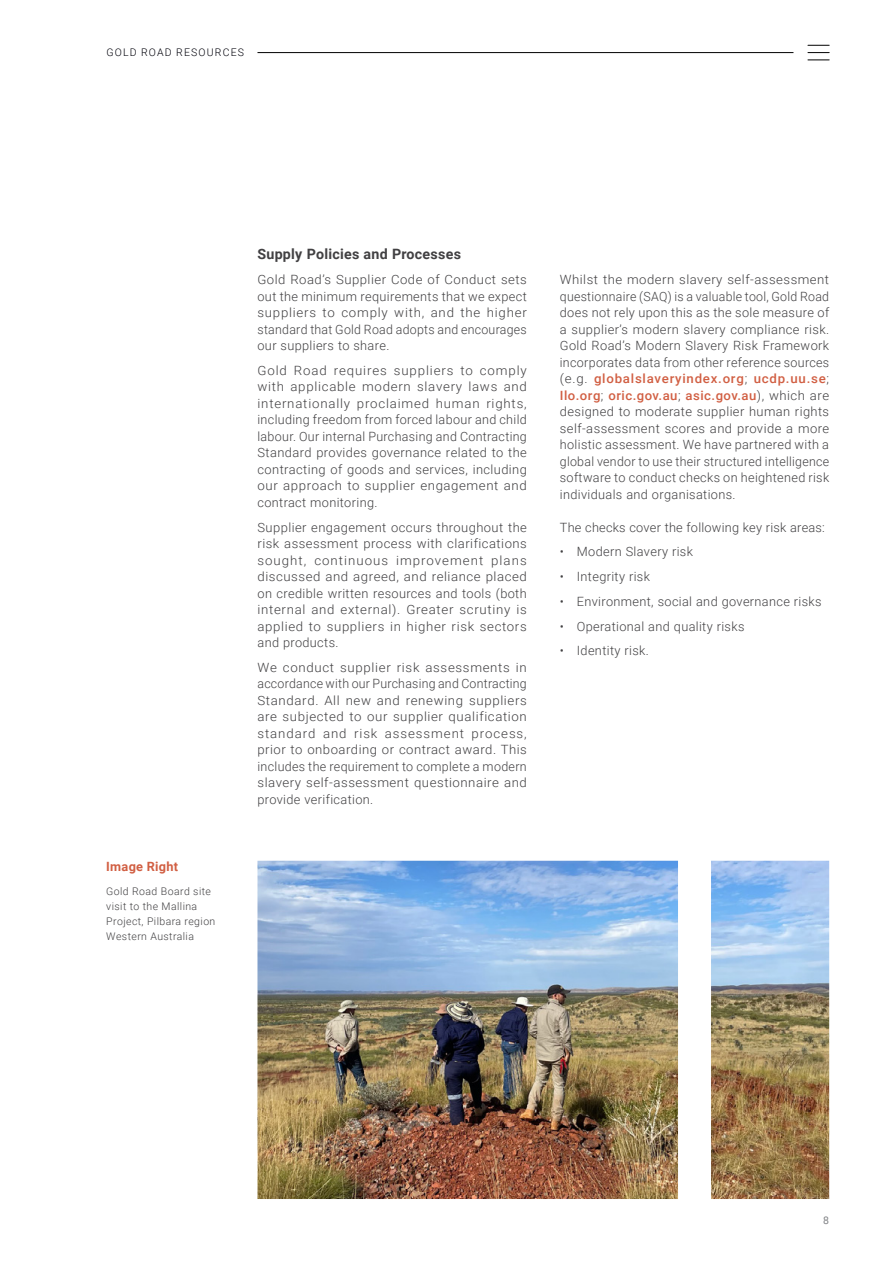
<style>
.page{position:relative;width:893px;height:1263px;background:#fff}
.page>*{position:absolute;margin:0;border:0;box-sizing:border-box;transform-origin:0 0}
.t1{font:700 14.25px "Roboto";letter-spacing:.02em;color:#414042}
.t2{font:300 12.75px/16.5px "Roboto";letter-spacing:.03em;color:#414042;text-align:justify}
.t3{font:300 12.75px/16.5px "Roboto";letter-spacing:.03em;color:#414042;text-align:justify;scale:1.04 1}
.t4{font:700 12.75px "Roboto";letter-spacing:.02em;color:#d15f43}
.t5{font:300 10.5px/15px "Roboto";letter-spacing:.04em;color:#414042}
.t6{font:300 10.5px "Roboto";letter-spacing:.11em;color:#00000a}
.t7{font:10.5px "Roboto";color:#808285}
.s1{font-weight:500;color:#d15f43}
</style>
<div class="page">
<hr style="left:257px;top:52px;width:536px;height:1px;background:#000">
<svg style="left:808px;top:52px;width:21px;height:1px"></svg>
<svg style="left:808px;top:45px;width:21px;height:1px"></svg>
<svg style="left:808px;top:60px;width:21px;height:1px"></svg>
<img style="left:257px;top:861px;width:572px;height:338px">
<p class="t6" style="left:106px;top:45px;width:139px">GOLD ROAD RESOURCES</p>
<p class="t4" style="left:106px;top:857px;width:73px">Image Right</p>
<p class="t5" style="left:106px;top:883px;width:111px">Gold Road Board site visit to the Mallina<br>Project, Pilbara region<br>Western Australia</p>
<p class="t1" style="left:257px;top:244px;width:205px">Supply Policies and Processes</p>
<p class="t2" style="left:257px;top:271px;width:271px">Gold Road’s Supplier Code of Conduct sets out the minimum requirements that we expect suppliers to comply with, and the higher standard that Gold Road adopts and encourages our suppliers to share.</p>
<p class="t3" style="left:257px;top:362px;width:261px">Gold Road requires suppliers to comply with applicable modern slavery laws and internationally proclaimed human rights, including freedom from forced labour and child labour. Our internal Purchasing and Contracting Standard provides governance related to the contracting of goods and services, including our approach to supplier engagement and contract monitoring.</p>
<p class="t2" style="left:257px;top:518px;width:271px">Supplier engagement occurs throughout the risk assessment process with clarifications sought, continuous improvement plans discussed and agreed, and reliance placed on credible written resources and tools (both internal and external). Greater scrutiny is applied to suppliers in higher risk sectors and products.</p>
<p class="t3" style="left:257px;top:659px;width:261px">We conduct supplier risk assessments in accordance with our Purchasing and Contracting Standard. All new and renewing suppliers are subjected to our supplier qualification standard and risk assessment process, prior to onboarding or contract award. This includes the requirement to complete a modern slavery self-assessment questionnaire and provide verification.</p>
<p class="t2" style="left:560px;top:271px;width:271px">Whilst the modern slavery self-assessment questionnaire (SAQ) is a valuable tool, Gold Road does not rely upon this as the sole measure of a supplier’s modern slavery compliance risk.<br>Gold Road’s Modern Slavery Risk Framework incorporates data from other reference sources (e.g. <span class="s1">globalslaveryindex.org</span>; <span class="s1">ucdp.uu.se</span>; <span class="s1">Ilo.org</span>; <span class="s1">oric.gov.au</span>; <span class="s1">asic.gov.au</span>), which are designed to moderate supplier human rights self-assessment scores and provide a more holistic assessment. We have partnered with a global vendor to use their structured intelligence software to conduct checks on heightened risk individuals and organisations.</p>
<p class="t2" style="left:560px;top:518px;width:267px">The checks cover the following key risk areas:</p>
<p class="t2" style="left:560px;top:543px;width:135px">• Modern Slavery risk</p>
<p class="t2" style="left:560px;top:568px;width:92px">• Integrity risk</p>
<p class="t2" style="left:560px;top:593px;width:263px">• Environment, social and governance risks</p>
<p class="t2" style="left:560px;top:617px;width:186px">• Operational and quality risks</p>
<p class="t2" style="left:560px;top:642px;width:90px">• Identity risk.</p>
<p class="t7" style="left:823px;top:1212px;width:7px">8</p>
</div>
